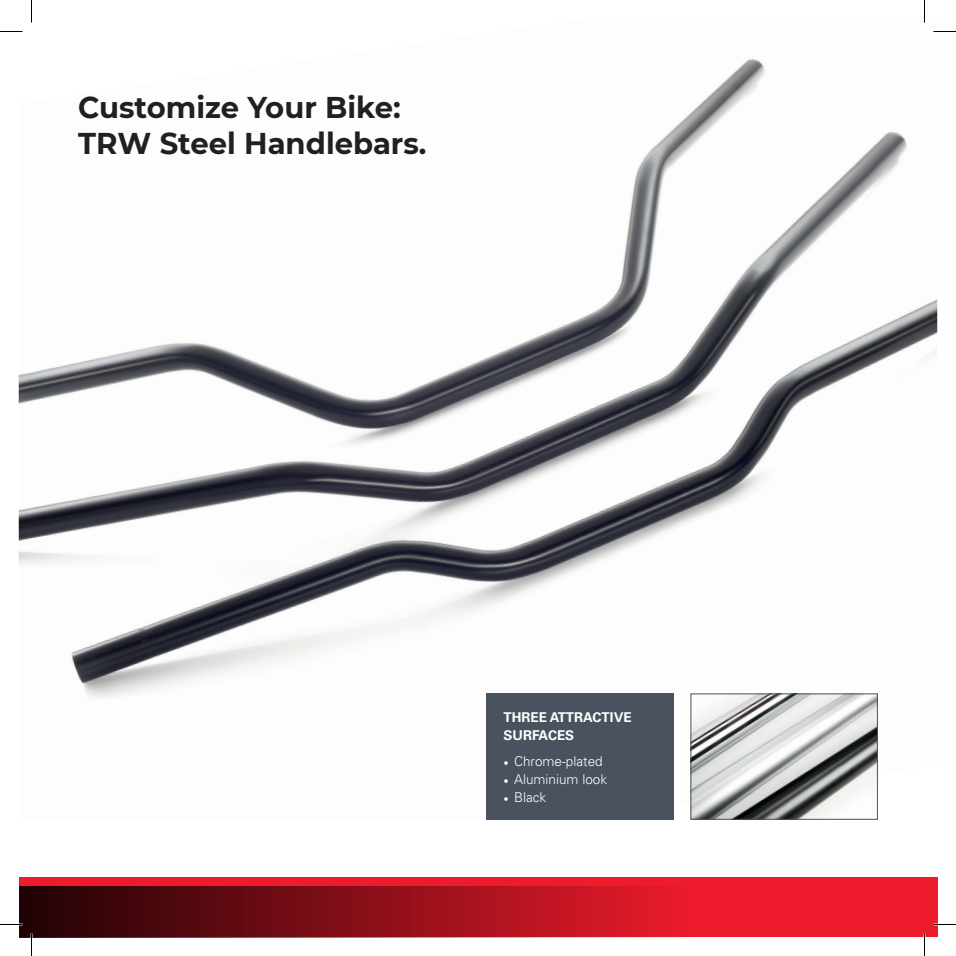
<style>
.page{position:relative;width:956px;height:956px;background:#fff}
.page>*{position:absolute;margin:0;border:0;box-sizing:border-box;transform-origin:0 0}
.t1{font:700 30px/36px "Montserrat";color:#231f20}
.t2{font:300 13.5px "Univers LT Pro 45";color:#fff}
.t3{font:700 13.5px/18px "Univers LT Pro 65";color:#fff}
.s1{font-family:"Minion Pro";font-weight:400}
</style>
<div class="page">
<img style="left:19px;top:31px;width:918px;height:789px">
<img style="left:693px;top:696px;width:183px;height:122px">
<div style="left:691px;top:694px;width:187px;height:126px;border:1px solid #49525e"></div>
<div style="left:19px;top:878px;width:918px;height:59px;background:#ee1b2c"></div>
<div style="left:19px;top:886px;width:672px;height:51px;background:linear-gradient(to right,#1f0204,#ec1a2b)"></div>
<div style="left:486px;top:694px;width:188px;height:126px;background:#49525e"></div>
<hr style="left:0;top:923px;width:22px;height:2px;background:#fff">
<hr style="left:933px;top:923px;width:23px;height:2px;background:#fff">
<hr style="left:923px;top:933px;width:2px;height:23px;background:#fff">
<svg style="left:0;top:31px;width:22px;height:1px"></svg>
<svg style="left:933px;top:31px;width:23px;height:1px"></svg>
<svg style="left:0;top:924px;width:22px;height:1px"></svg>
<svg style="left:933px;top:924px;width:23px;height:1px"></svg>
<svg style="left:31px;top:0;width:1px;height:23px"></svg>
<svg style="left:31px;top:933px;width:1px;height:23px"></svg>
<svg style="left:924px;top:0;width:1px;height:23px"></svg>
<svg style="left:924px;top:933px;width:1px;height:23px"></svg>
<p class="t1" style="left:78px;top:87px;width:350px">Customize Your Bike:<br>TRW Steel Handlebars.</p>
<p class="t3" style="left:503px;top:708px;width:130px">THREE ATTRACTIVE<br>SURFACES</p>
<p class="t2" style="left:503px;top:752px;width:101px"><span class="s1">•</span> Chrome-plated</p>
<p class="t2" style="left:503px;top:770px;width:105px"><span class="s1">•</span> Aluminium look</p>
<p class="t2" style="left:503px;top:788px;width:44px"><span class="s1">•</span> Black</p>
</div>
